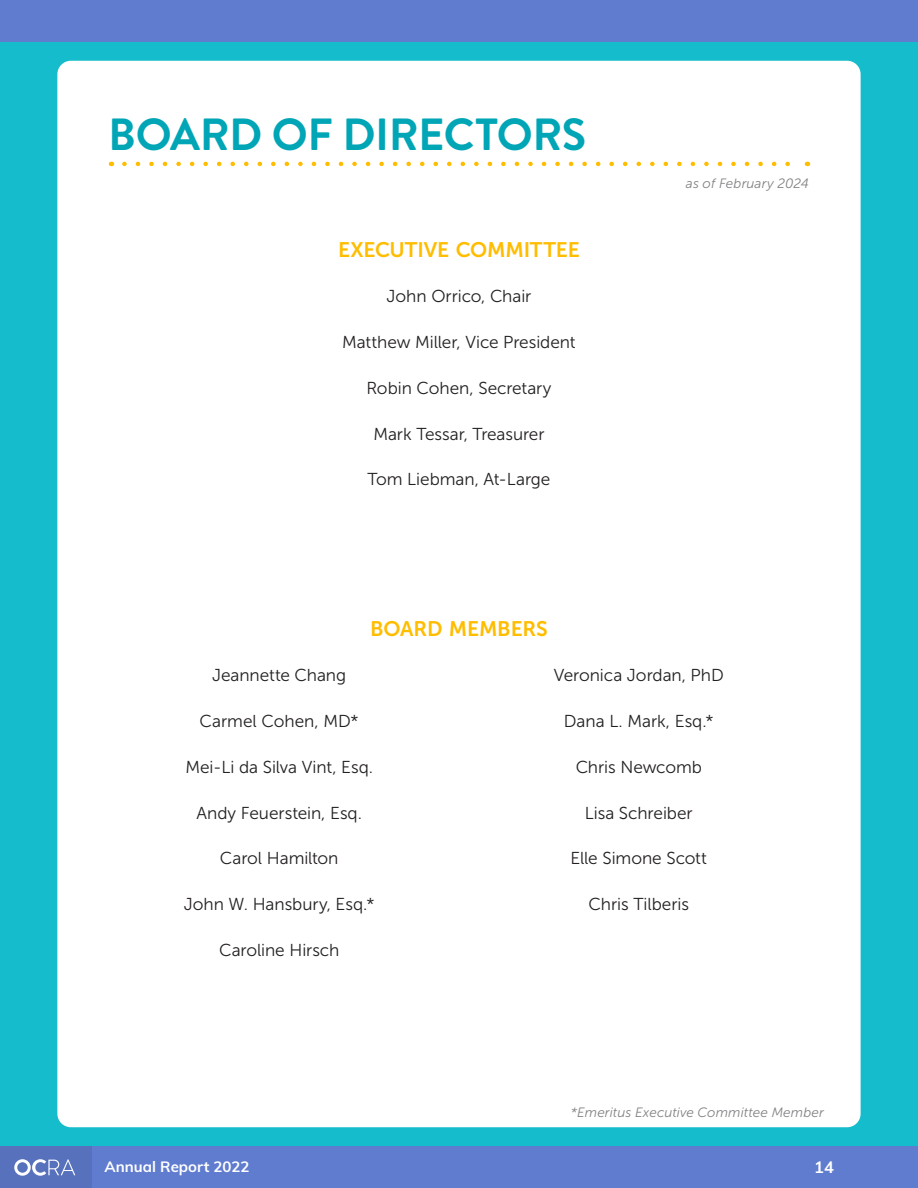
<style>
.page{position:relative;width:918px;height:1188px;background:#fff}
.page>*{position:absolute;margin:0;border:0;box-sizing:border-box;transform-origin:0 0}
.AR_Page_Title{font:700 45px "Brandon Grotesque";letter-spacing:-.01em;color:#00a5b6}
.Subhead{font:21px "Museo Sans 700";letter-spacing:-.01em;color:#ffbd00}
.members{font:17.25px "Museo Sans 300";letter-spacing:-.005em;color:#231f20}
.t1{font:700 16.5px "Muli";color:#fff}
.t2{font:700 15px "Muli";color:#fff}
.start_ended{font:italic 13.5px "Museo Sans 300";letter-spacing:.005em;color:#808285}
</style>
<div class="page">
<div style="left:0;top:0;width:918px;height:1151px;background:#14bccc"></div>
<div style="left:0;top:1147px;width:918px;height:41px;background:#607ccf"></div>
<div style="left:0;top:1147px;width:91px;height:41px;background:#5771bd"></div>
<svg style="left:14px;top:1159px;width:61px;height:17px"></svg>
<div style="left:57px;top:61px;width:804px;height:1066px;background:#fff;border-radius:14px"></div>
<div style="left:0;top:0;width:918px;height:41px;background:#607ccf"></div>
<svg style="left:124px;top:162px;width:666px;height:4px"></svg>
<p class="AR_Page_Title" style="left:108px;top:103px;width:480px">BOARD OF DIRECTORS</p>
<p class="Subhead" style="left:338px;top:238px;width:243px">EXECUTIVE COMMITTEE</p>
<p class="members" style="left:387px;top:287px;width:146px">John Orrico, Chair</p>
<p class="members" style="left:342px;top:333px;width:235px">Matthew Miller, Vice President</p>
<p class="members" style="left:366px;top:379px;width:187px">Robin Cohen, Secretary</p>
<p class="members" style="left:373px;top:424px;width:173px">Mark Tessar, Treasurer</p>
<p class="members" style="left:367px;top:470px;width:185px">Tom Liebman, At-Large</p>
<p class="Subhead" style="left:370px;top:617px;width:179px">BOARD MEMBERS</p>
<p class="start_ended" style="left:686px;top:176px;width:124px">as of February 2024</p>
<p class="members" style="left:212px;top:666px;width:136px">Jeannette Chang</p>
<p class="members" style="left:200px;top:712px;width:161px">Carmel Cohen, MD*</p>
<p class="members" style="left:185px;top:758px;width:189px">Mei-Li da Silva Vint, Esq.</p>
<p class="members" style="left:196px;top:803px;width:167px">Andy Feuerstein, Esq.</p>
<p class="members" style="left:220px;top:849px;width:120px">Carol Hamilton</p>
<p class="members" style="left:184px;top:895px;width:192px">John W. Hansbury, Esq.*</p>
<p class="members" style="left:219px;top:941px;width:122px">Caroline Hirsch</p>
<p class="members" style="left:554px;top:666px;width:171px">Veronica Jordan, PhD</p>
<p class="members" style="left:564px;top:712px;width:151px">Dana L. Mark, Esq.*</p>
<p class="members" style="left:576px;top:758px;width:128px">Chris Newcomb</p>
<p class="members" style="left:585px;top:803px;width:109px">Lisa Schreiber</p>
<p class="members" style="left:571px;top:849px;width:138px">Elle Simone Scott</p>
<p class="members" style="left:589px;top:895px;width:102px">Chris Tilberis</p>
<p class="start_ended" style="left:571px;top:1105px;width:255px">*Emeritus Executive Committee Member</p>
<p class="t2" style="left:105px;top:1156px;width:146px">Annual Report 2022</p>
<p class="t1" style="left:814px;top:1155px;width:21px">14</p>
</div>
